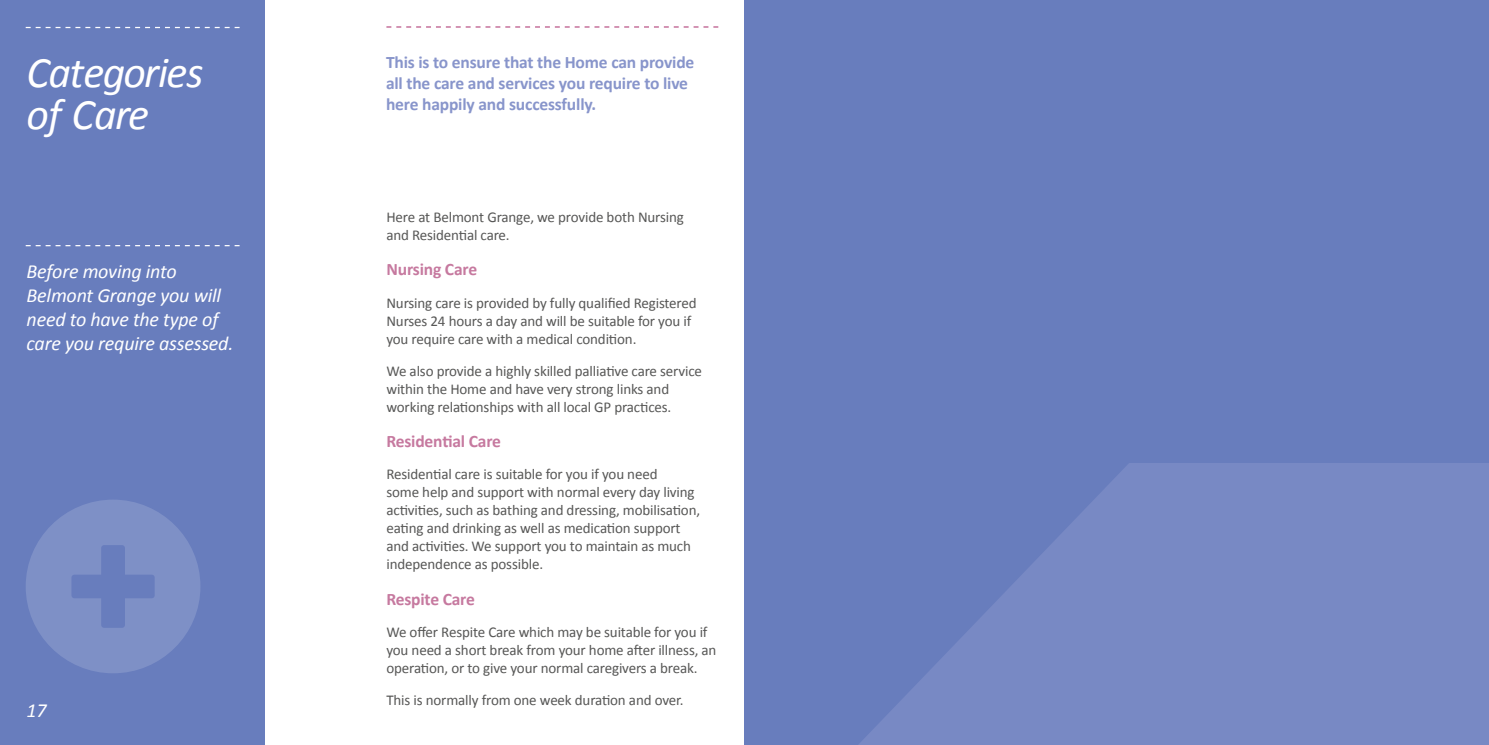
<style>
.page{position:relative;width:1489px;height:745px;background:#fff}
.page>*{position:absolute;margin:0;border:0;box-sizing:border-box;transform-origin:0 0}
.t1{font:italic 43.75px/41.2px "Calibri";letter-spacing:-.04em;color:#fff}
.t2{font:italic 20px/24px "Calibri";letter-spacing:-.01em;color:#fff}
.t3{font:700 17.5px/21px "Calibri";letter-spacing:-.01em;color:#8895cb}
.t4{font:700 17.5px "Calibri";letter-spacing:-.01em;color:#c6799f}
.t5{font:15px/18px "Calibri";letter-spacing:-.01em;color:#575756}
</style>
<div class="page">
<div style="left:0;top:0;width:265px;height:744px;background:#687dbd"></div>
<div style="left:744px;top:0;width:744px;height:744px;background:#687dbd"></div>
<svg style="left:860px;top:463px;width:628px;height:281px;fill:#7889c4"></svg>
<svg style="left:26px;top:245px;width:213px;height:1px"></svg>
<svg style="left:26px;top:27px;width:213px;height:1px"></svg>
<svg style="left:386px;top:26px;width:332px;height:2px"></svg>
<svg style="left:26px;top:500px;width:174px;height:173px"></svg>
<h1 class="t1" style="left:27px;top:50px;width:178px">Categories of Care</h1>
<h2 class="t2" style="left:27px;top:258px;width:208px">Before moving into<br>Belmont Grange you will need to have the type of care you require assessed.</h2>
<h2 class="t2" style="left:27px;top:697px;width:22px">17</h2>
<p class="t3" style="left:386px;top:51px;width:310px">This is to ensure that the Home can provide all the care and services you require to live here happily and successfully.</p>
<p class="t5" style="left:386px;top:208px;width:299px">Here at Belmont Grange, we provide both Nursing and Residential care.</p>
<p class="t4" style="left:386px;top:258px;width:92px">Nursing Care</p>
<p class="t5" style="left:386px;top:293px;width:312px">Nursing care is provided by fully qualified Registered<br>Nurses 24 hours a day and will be suitable for you if you require care with a medical condition.</p>
<p class="t5" style="left:386px;top:362px;width:317px">We also provide a highly skilled palliative care service within the Home and have very strong links and working relationships with all local GP practices.</p>
<p class="t4" style="left:386px;top:430px;width:116px">Residential Care</p>
<p class="t5" style="left:386px;top:465px;width:315px">Residential care is suitable for you if you need<br>some help and support with normal every day living activities, such as bathing and dressing, mobilisation, eating and drinking as well as medication support and activities. We support you to maintain as much independence as possible.</p>
<p class="t4" style="left:386px;top:587px;width:90px">Respite Care</p>
<p class="t5" style="left:386px;top:622px;width:331px">We offer Respite Care which may be suitable for you if you need a short break from your home after illness, an operation, or to give your normal caregivers a break.</p>
<p class="t5" style="left:386px;top:690px;width:298px">This is normally from one week duration and over.</p>
</div>
